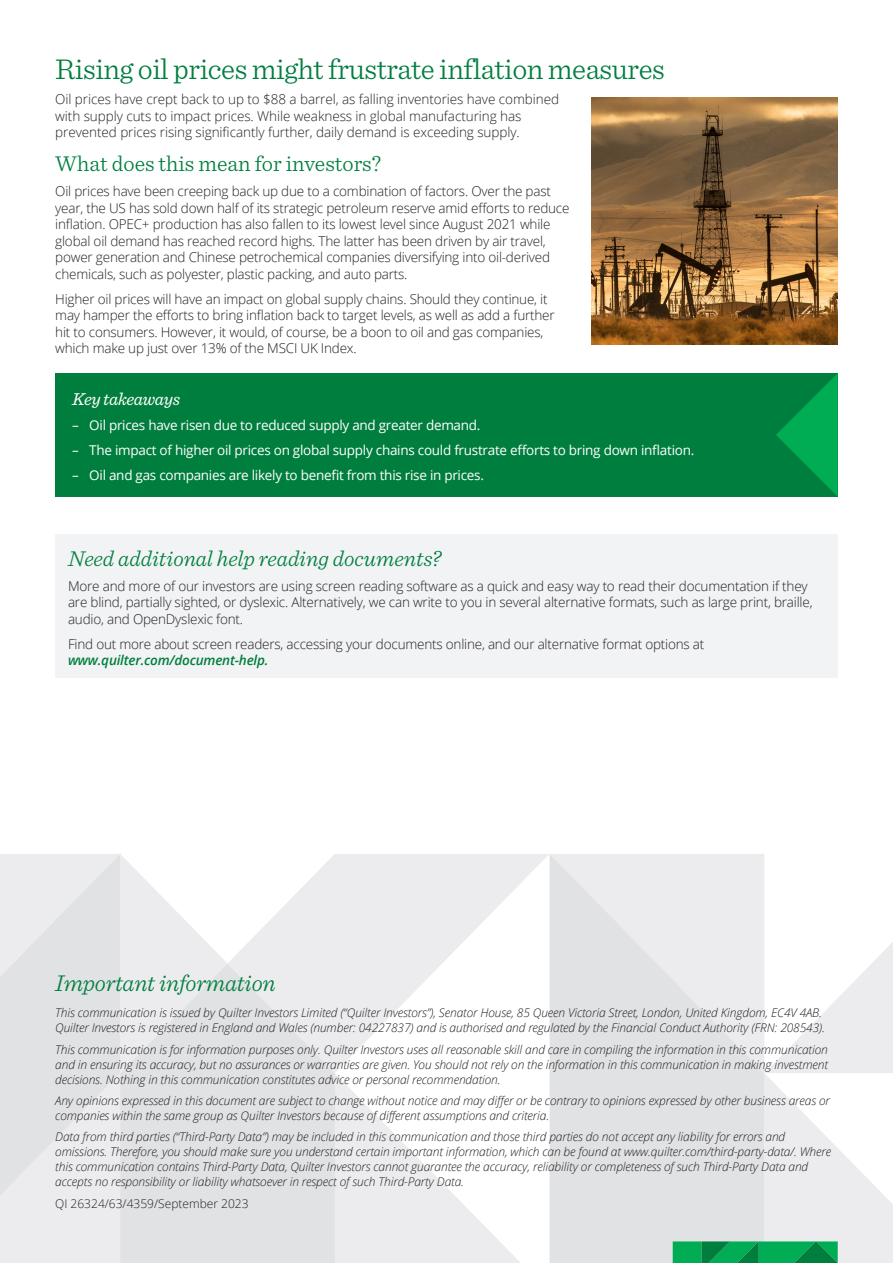
<style>
.page{position:relative;width:893px;height:1263px;background:#fff}
.page>*{position:absolute;margin:0;border:0;box-sizing:border-box;transform-origin:0 0}
.QI_Artilce_Header{font:300 30px "Sentinel";letter-spacing:-.015em;color:#007e3e}
.important_info{font:italic 300 24px "Sentinel";letter-spacing:-.01em;color:#007e3e}
.QI_Article_Body_Text{font:italic 300 22.5px "Sentinel";color:#007e3e}
.QI_Article_Body_Text-2{font:300 22.5px "Sentinel";color:#007e3e}
.QI_Article_Intro{font:italic 18px "Sentinel";letter-spacing:-.02em;color:#fff}
.QI_Article_Body_Text-3{font:300 13.5px/16.5px "Open Sans";letter-spacing:-.015em;color:#231f20}
.t1{font:13.5px "Open Sans";letter-spacing:-.02em;color:#fff}
.Bullet_points{font:italic 300 12px/15px "Open Sans";letter-spacing:-.01em;color:#231f20}
.Bullet_points-2{font:300 12px "Open Sans";color:#231f20}
.s1{font-weight:600;font-style:italic;color:#007e3e}
</style>
<div class="page">
<svg style="left:764px;top:942px;width:129px;height:321px;fill:#ececee"></svg>
<svg style="left:228px;top:854px;width:321px;height:218px;fill:#f0f0f2"></svg>
<svg style="left:335px;top:1074px;width:185px;height:189px"></svg>
<svg style="left:550px;top:854px;width:214px;height:409px;fill:#e1e2e4"></svg>
<svg style="left:0;top:854px;width:227px;height:409px"></svg>
<svg style="left:120px;top:963px;width:215px;height:300px;fill:#e1e2e4"></svg>
<div style="left:55px;top:535px;width:783px;height:143px;background:#f2f3f4"></div>
<div style="left:55px;top:373px;width:783px;height:124px;background:#007e3e"></div>
<svg style="left:776px;top:373px;width:62px;height:123px"></svg>
<svg style="left:673px;top:1241px;width:165px;height:22px"></svg>
<img style="left:591px;top:98px;width:247px;height:246px">
<p class="QI_Artilce_Header" style="left:55px;top:47px;width:611px">Rising oil prices might frustrate inflation measures</p>
<p class="QI_Article_Body_Text-3" style="left:55px;top:91px;width:505px">Oil prices have crept back to up to $88 a barrel, as falling inventories have combined with supply cuts to impact prices. While weakness in global manufacturing has prevented prices rising significantly further, daily demand is exceeding supply.</p>
<p class="QI_Article_Body_Text-2" style="left:55px;top:147px;width:327px">What does this mean for investors?</p>
<p class="QI_Article_Body_Text-3" style="left:55px;top:183px;width:516px">Oil prices have been creeping back up due to a combination of factors. Over the past year, the US has sold down half of its strategic petroleum reserve amid efforts to reduce inflation. OPEC+ production has also fallen to its lowest level since August 2021 while global oil demand has reached record highs. The latter has been driven by air travel, power generation and Chinese petrochemical companies diversifying into oil-derived chemicals, such as polyester, plastic packing, and auto parts.</p>
<p class="QI_Article_Body_Text-3" style="left:55px;top:290px;width:501px">Higher oil prices will have an impact on global supply chains. Should they continue, it may hamper the efforts to bring inflation back to target levels, as well as add a further hit to consumers. However, it would, of course, be a boon to oil and gas companies, which make up just over 13% of the MSCI UK Index.</p>
<p class="QI_Article_Intro" style="left:72px;top:385px;width:110px">Key takeaways</p>
<p class="t1" style="left:72px;top:415px;width:410px">– Oil prices have risen due to reduced supply and greater demand.</p>
<p class="t1" style="left:72px;top:440px;width:623px">– The impact of higher oil prices on global supply chains could frustrate efforts to bring down inflation.</p>
<p class="t1" style="left:72px;top:465px;width:413px">– Oil and gas companies are likely to benefit from this rise in prices.</p>
<p class="QI_Article_Body_Text" style="left:68px;top:541px;width:374px">Need additional help reading documents?</p>
<p class="QI_Article_Body_Text-3" style="left:68px;top:577px;width:746px">More and more of our investors are using screen reading software as a quick and easy way to read their documentation if they are blind, partially sighted, or dyslexic. Alternatively, we can write to you in several alternative formats, such as large print, braille, audio, and OpenDyslexic font.</p>
<p class="QI_Article_Body_Text-3" style="left:68px;top:635px;width:638px">Find out more about screen readers, accessing your documents online, and our alternative format options at <span class="s1">www.quilter.com/document-help.</span></p>
<p class="important_info" style="left:55px;top:965px;width:222px">Important information</p>
<p class="Bullet_points" style="left:55px;top:1005px;width:771px">This communication is issued by Quilter Investors Limited (“Quilter Investors”), Senator House, 85 Queen Victoria Street, London, United Kingdom, EC4V 4AB.<br>Quilter Investors is registered in England and Wales (number: 04227837) and is authorised and regulated by the Financial Conduct Authority (FRN: 208543).</p>
<p class="Bullet_points" style="left:55px;top:1041px;width:774px;text-align:justify">This communication is for information purposes only. Quilter Investors uses all reasonable skill and care in compiling the information in this communication and in ensuring its accuracy, but no assurances or warranties are given. You should not rely on the information in this communication in making investment decisions. Nothing in this communication constitutes advice or personal recommendation.</p>
<p class="Bullet_points" style="left:55px;top:1093px;width:776px">Any opinions expressed in this document are subject to change without notice and may differ or be contrary to opinions expressed by other business areas or companies within the same group as Quilter Investors because of different assumptions and criteria.</p>
<p class="Bullet_points" style="left:55px;top:1129px;width:777px">Data from third parties (“Third-Party Data”) may be included in this communication and those third parties do not accept any liability for errors and omissions. Therefore, you should make sure you understand certain important information, which can be found at www.quilter.com/third-party-data/. Where this communication contains Third-Party Data, Quilter Investors cannot guarantee the accuracy, reliability or completeness of such Third-Party Data and accepts no responsibility or liability whatsoever in respect of such Third-Party Data.</p>
<p class="Bullet_points-2" style="left:55px;top:1195px;width:195px">QI 26324/63/4359/September 2023</p>
</div>
